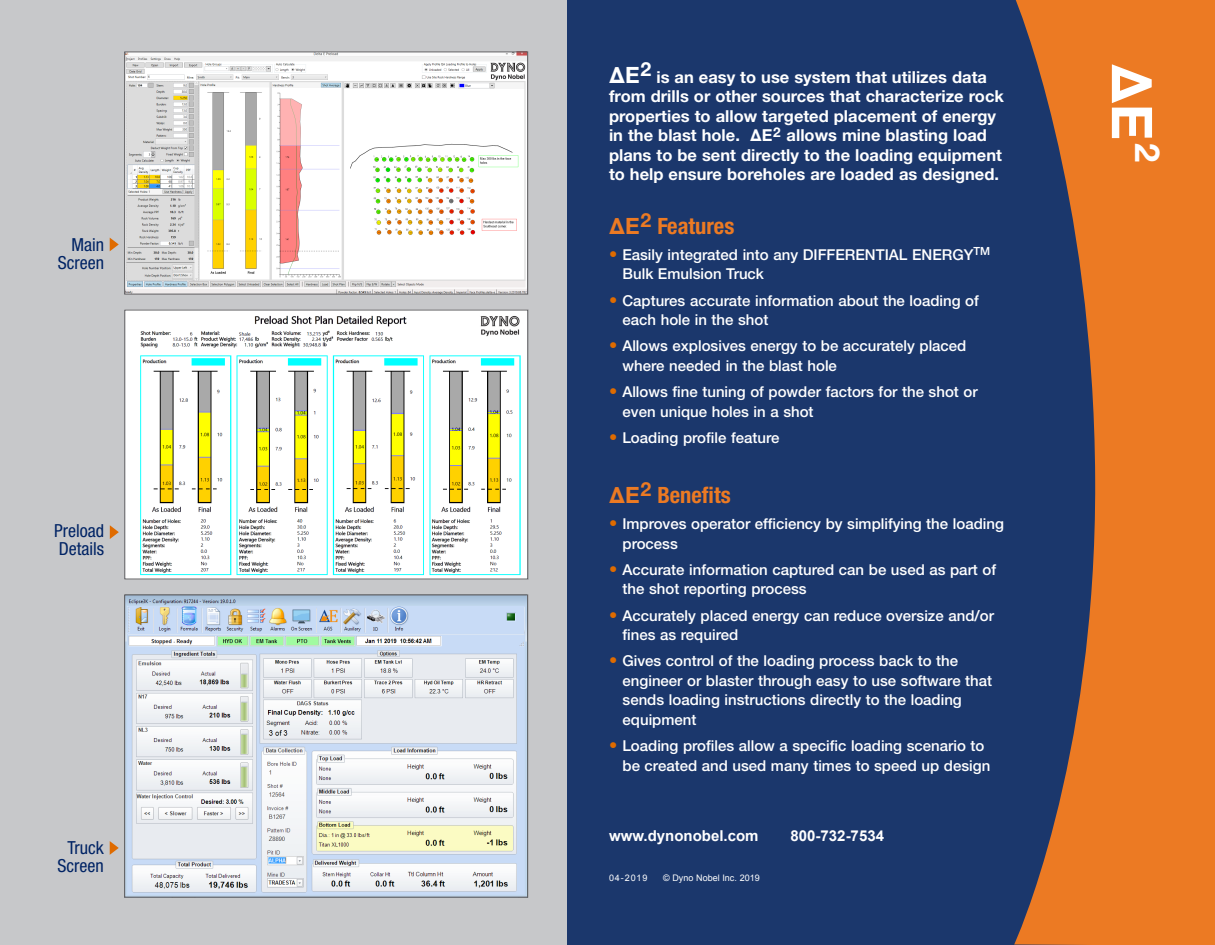
<style>
.page{position:relative;width:1215px;height:945px;background:#fff}
.page>*{position:absolute;margin:0;border:0;box-sizing:border-box;transform-origin:0 0}
.t1{font:700 56.25px "Avenir Next LT Pro";color:#fff}
.t2{font:700 condensed 22.5px "Helvetica Neue";color:#ec7a23}
.t3{font:condensed 18px/18px "Helvetica Neue";color:#002364;text-align:center}
.t4{font:700 16.5px/19.5px "Helvetica Neue";color:#fff}
.t5{font:500 15px/19.5px "Helvetica Neue";color:#fff}
.Body{font:700 15px "Arial";color:#fff}
.Body-2{font:9px "Arial";color:#fff}
.s1{font-family:"Avenir Next LT Pro";font-size:22.5px}
.s2{font-size:22.5px}
.s3{font-family:"Avenir Next LT Pro"}
.s4{font-family:"Avenir Next LT Pro";font-stretch:normal}
.s5{font-stretch:normal}
.s6{font-weight:700;font-size:16.5px;color:#df6b00}
.s7{font-family:"Helvetica Neue"}
</style>
<div class="page">
<div style="left:567px;top:0;width:644px;height:945px;background:#1b376c"></div>
<svg style="left:1014px;top:0;width:201px;height:945px;fill:#ec7a23"></svg>
<div style="left:0;top:0;width:567px;height:945px;background:#c7c8ca"></div>
<img style="left:126px;top:596px;width:400px;height:300px">
<div style="left:124px;top:594px;width:404px;height:304px;border:1px solid #636366"></div>
<svg style="left:110px;top:841px;width:9px;height:14px"></svg>
<img style="left:126px;top:311px;width:400px;height:267px">
<div style="left:124px;top:309px;width:404px;height:271px;border:1px solid #636366"></div>
<svg style="left:110px;top:525px;width:9px;height:14px"></svg>
<img style="left:126px;top:53px;width:400px;height:240px">
<div style="left:124px;top:51px;width:404px;height:244px;border:1px solid #636366"></div>
<svg style="left:110px;top:238px;width:9px;height:13px"></svg>
<p class="t3" style="left:58px;top:235px;width:48px;text-align:right">Main<br>Screen</p>
<p class="t3" style="left:54px;top:522px;width:51px;text-align:left">Preload<br>Details</p>
<p class="t3" style="left:58px;top:839px;width:48px">Truck<br>Screen</p>
<p class="t4" style="left:609px;top:67px;width:396px"><span class="s1">∆</span><span class="s2">E</span><sup>2</sup> is an easy to use system that utilizes data from drills or other sources that characterize rock properties to allow targeted placement of energy in the blast hole. <span class="s3">∆</span>E<sup>2</sup> allows mine blasting load plans to be sent directly to the loading equipment to help ensure boreholes are loaded as designed.</p>
<p class="t2" style="left:609px;top:212px;width:127px"><span class="s4">∆</span><span class="s5">E</span><sup>2</sup> Features</p>
<p class="t5" style="left:623px;top:245px;width:369px;text-indent:-14px"><span class="s6">•</span> Easily integrated into any DIFFERENTIAL ENERGY<sup>tm<br></sup>Bulk Emulsion Truck</p>
<p class="t5" style="left:623px;top:290px;width:358px;text-indent:-14px"><span class="s6">•</span> Captures accurate information about the loading of each hole in the shot</p>
<p class="t5" style="left:623px;top:336px;width:345px;text-indent:-14px"><span class="s6">•</span> Allows explosives energy to be accurately placed where needed in the blast hole</p>
<p class="t5" style="left:623px;top:382px;width:357px;text-indent:-14px"><span class="s6">•</span> Allows fine tuning of powder factors for the shot or even unique holes in a shot</p>
<p class="t5" style="left:609px;top:428px;width:172px"><span class="s6">•</span> Loading profile feature</p>
<p class="t2" style="left:609px;top:481px;width:123px"><span class="s4">∆</span><span class="s5">E</span><sup>2</sup> Benefits</p>
<p class="t5" style="left:623px;top:514px;width:383px;text-indent:-14px"><span class="s6">•</span> Improves operator efficiency by simplifying the loading process</p>
<p class="t5" style="left:623px;top:560px;width:375px;text-indent:-14px"><span class="s6">•</span> Accurate information captured can be used as part of the shot reporting process</p>
<p class="t5" style="left:623px;top:605px;width:373px;text-indent:-14px"><span class="s6">•</span> Accurately placed energy can reduce oversize and/or fines as required</p>
<p class="t5" style="left:623px;top:651px;width:371px;text-indent:-14px"><span class="s6">•</span> Gives control of the loading process back to the engineer or blaster through easy to use software that sends loading instructions directly to the loading equipment</p>
<p class="t5" style="left:623px;top:736px;width:369px;text-indent:-14px"><span class="s6">•</span> Loading profiles allow a specific loading scenario to be created and used many times to speed up design</p>
<p class="Body" style="left:609px;top:825px;width:151px">www.dynonobel.com</p>
<p class="Body" style="left:791px;top:825px;width:95px">800-732-7534</p>
<p class="Body-2" style="left:609px;top:871px;width:40px">04-2019</p>
<p class="Body-2" style="left:663px;top:871px;width:98px">© Dyno Nobel Inc. 2019</p>
<p class="t1" style="left:1166px;top:64px;width:99px;rotate:90deg">∆<span class="s7">E</span><sup>2</sup></p>
</div>
